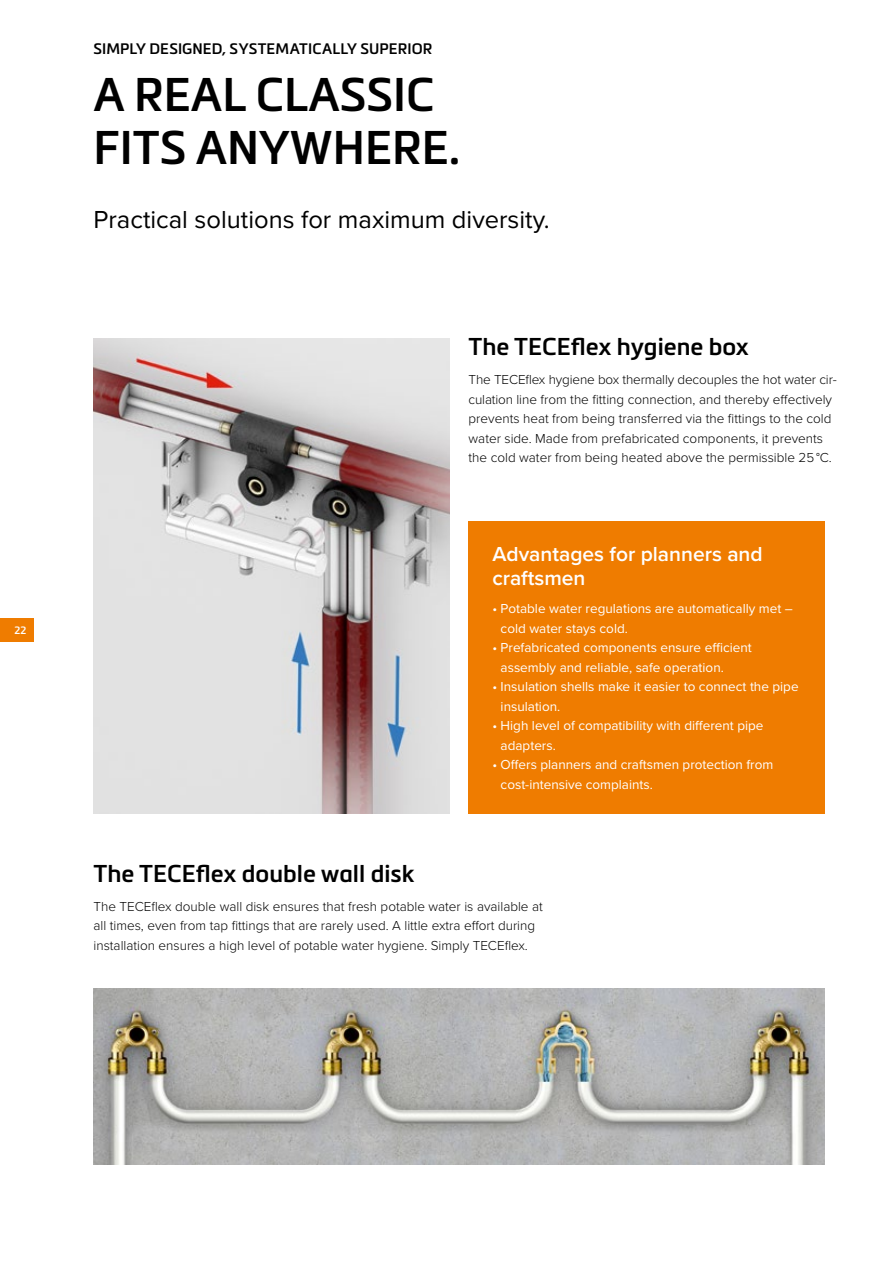
<style>
.page{position:relative;width:893px;height:1263px;background:#fff}
.page>*{position:absolute;margin:0;border:0;box-sizing:border-box;transform-origin:0 0}
.t1{font:600 46.5px/52.5px "Metronic Pro";color:#000}
.t2{font:25.5px "Proxima Nova";color:#000}
.t3{font:600 24px "Metronic Pro";color:#000}
.t4{font:600 21px/24px "Proxima Nova";color:#fff}
.t5{font:600 15px "Metronic Pro";letter-spacing:.005em;color:#000}
.t6{font:300 13.5px/19.5px "Proxima Nova";color:#000}
.t7{font:13.5px/19.5px "Proxima Nova";color:#fff}
.t8{font:600 10.5px "Metronic Pro";color:#fff}
</style>
<div class="page">
<img style="left:94px;top:989px;width:731px;height:175px">
<img style="left:94px;top:338px;width:356px;height:475px">
<div style="left:469px;top:521px;width:356px;height:292px;background:#ef7c00"></div>
<div style="left:0;top:618px;width:34px;height:24px;background:#ef7c00"></div>
<p class="t8" style="left:15px;top:624px;width:13px">22</p>
<p class="t5" style="left:94px;top:39px;width:340px">SIMPLY DESIGNED, SYSTEMATICALLY SUPERIOR</p>
<h1 class="t1" style="left:94px;top:68px;width:369px">A REAL CLASSIC<br>FITS ANYWHERE.</h1>
<h2 class="t2" style="left:94px;top:201px;width:458px">Practical solutions for maximum diversity.</h2>
<h3 class="t3" style="left:469px;top:332px;width:282px">The TECEflex hygiene box</h3>
<p class="t6" style="left:469px;top:369px;width:370px">The TECEflex hygiene box thermally decouples the hot water cir&shy;culation line from the fitting connection, and thereby effectively prevents heat from being transferred via the fittings to the cold water side. Made from prefabricated components, it prevents the cold water from being heated above the permissible 25 °C.</p>
<h3 class="t4" style="left:492px;top:541px;width:272px">Advantages for planners and craftsmen</h3>
<p class="t7" style="left:501px;top:598px;width:294px;text-indent:-8px">• Potable water regulations are automatically met – cold water stays cold.</p>
<p class="t7" style="left:501px;top:637px;width:253px;text-indent:-8px">• Prefabricated components ensure efficient assembly and reliable, safe operation.</p>
<p class="t7" style="left:501px;top:676px;width:299px;text-indent:-8px">• Insulation shells make it easier to connect the pipe insulation.</p>
<p class="t7" style="left:501px;top:715px;width:264px;text-indent:-8px">• High level of compatibility with different pipe adapters.</p>
<p class="t7" style="left:501px;top:754px;width:274px;text-indent:-8px">• Offers planners and craftsmen protection from cost-intensive complaints.</p>
<h3 class="t3" style="left:94px;top:858px;width:322px">The TECEflex double wall disk</h3>
<p class="t6" style="left:94px;top:896px;width:451px">The TECEflex double wall disk ensures that fresh potable water is available at all times, even from tap fittings that are rarely used. A little extra effort during installation ensures a high level of potable water hygiene. Simply TECEflex.</p>
</div>
